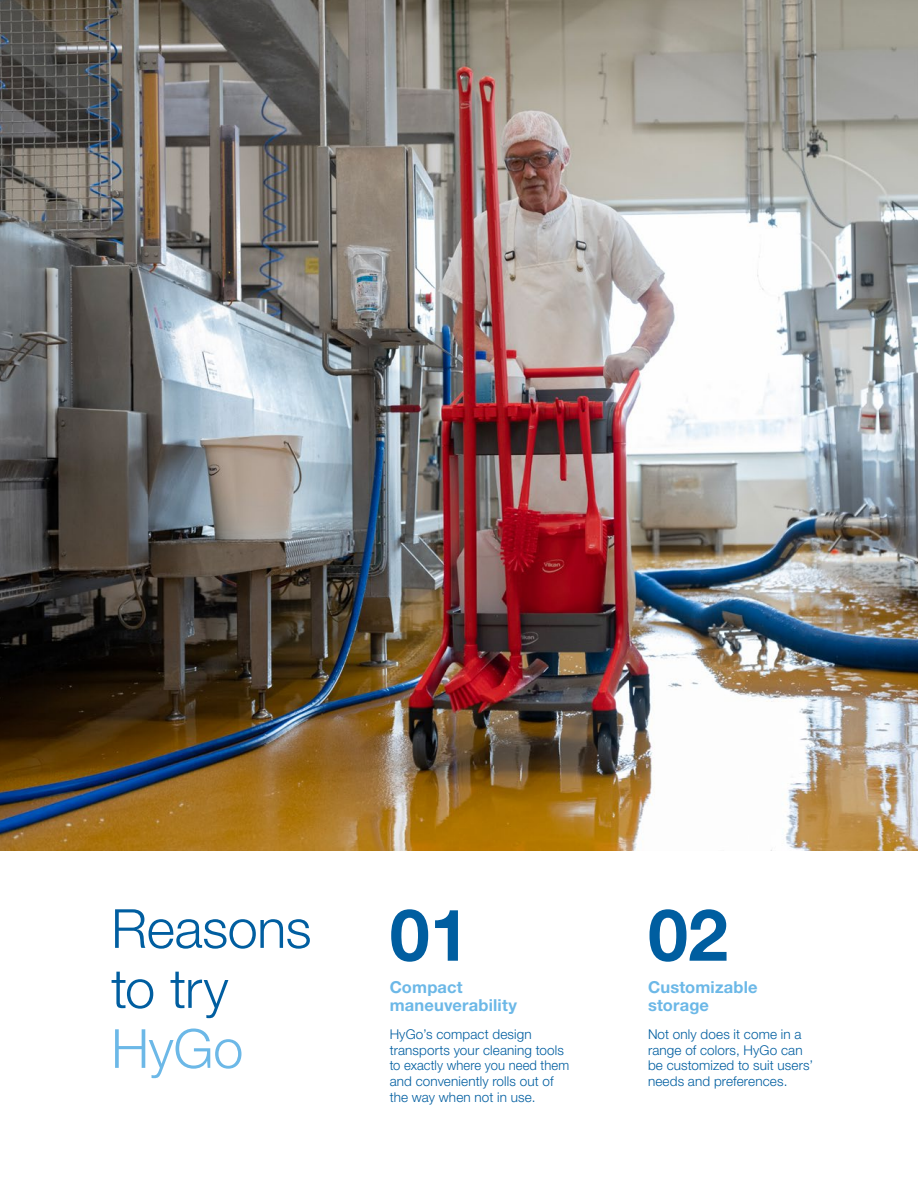
<style>
.page{position:relative;width:918px;height:1188px;background:#fff}
.page>*{position:absolute;margin:0;border:0;box-sizing:border-box;transform-origin:0 0}
.Big_Numbers{font:700 72px "Helvetica Neue LT Std";color:#005ea0}
.Section_Header{font:300 54px/60px "Helvetica Neue LT Std";letter-spacing:-.01em;color:#005ea0}
.Bold_Dark_Blue_Heading{font:700 16.5px/18px "Helvetica Neue LT Std";letter-spacing:.01em;color:#6cb8e7}
.Bold_Dark_Blue_Heading-2{font:300 13.5px/15.8px "Helvetica Neue LT Std";letter-spacing:.01em;color:#005ea0}
.s1{color:#6cb8e7}
</style>
<div class="page">
<img style="left:0;top:0;width:918px;height:850px">
<p class="Section_Header" style="left:111px;top:898px;width:202px">Reasons to try<br><span class="s1">HyGo</span></p>
<p class="Big_Numbers" style="left:390px;top:891px;width:82px">01</p>
<p class="Bold_Dark_Blue_Heading" style="left:390px;top:978px;width:129px">Compact maneuverability</p>
<p class="Bold_Dark_Blue_Heading-2" style="left:390px;top:1026px;width:181px">HyGo’s compact design transports your cleaning tools to exactly where you need them and conveniently rolls out of the way when not in use.</p>
<p class="Big_Numbers" style="left:648px;top:891px;width:82px">02</p>
<p class="Bold_Dark_Blue_Heading" style="left:648px;top:978px;width:111px">Customizable storage</p>
<p class="Bold_Dark_Blue_Heading-2" style="left:648px;top:1026px;width:167px">Not only does it come in a range of colors, HyGo can be customized to suit users’ needs and preferences.</p>
</div>
